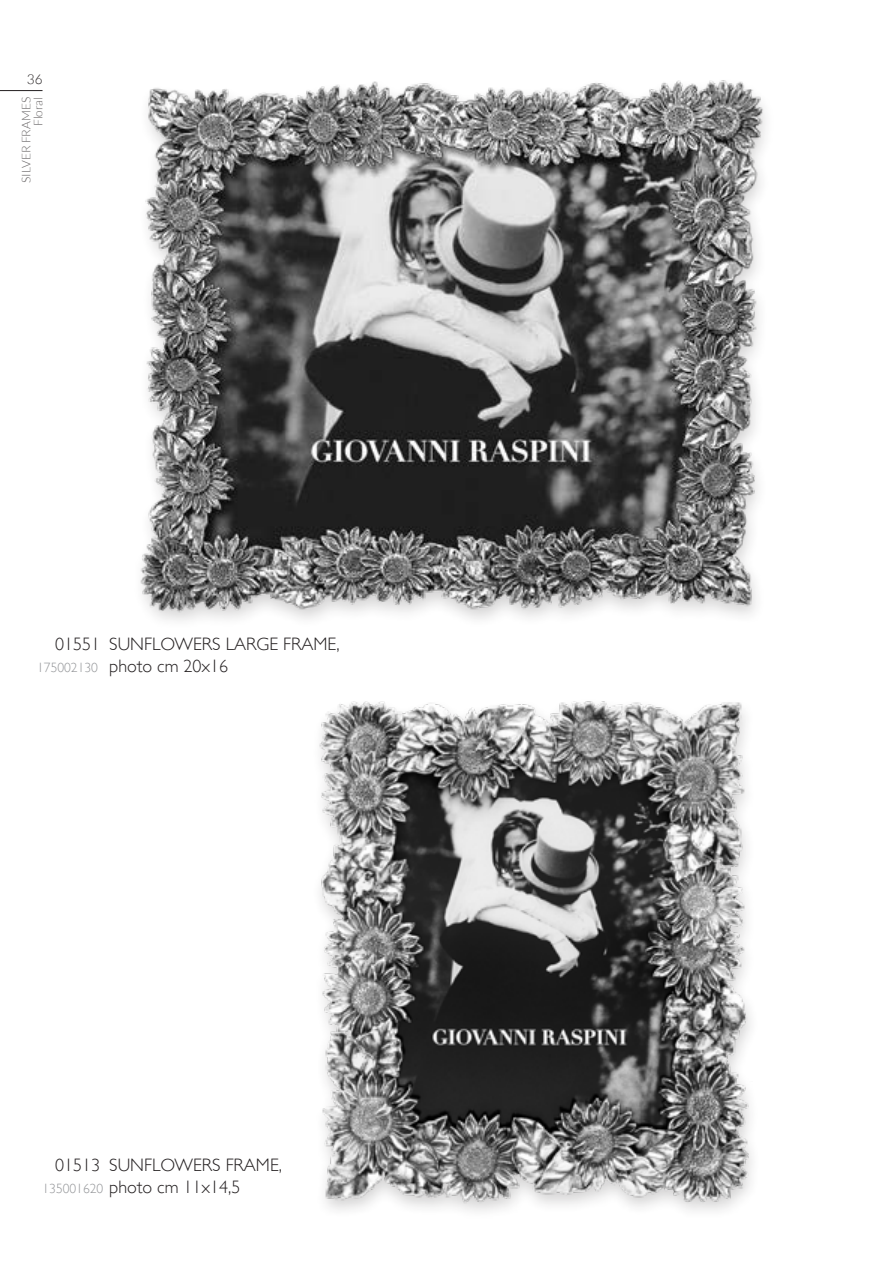
<style>
.page{position:relative;width:893px;height:1263px;background:#fff}
.page>*{position:absolute;margin:0;border:0;box-sizing:border-box;transform-origin:0 0}
.t1{font:300 18px "Gill Sans";color:#231f20}
.t2{font:300 13.5px "Gill Sans";color:#939598}
.t3{font:300 13.5px "Lato";color:#231f20}
.t4{font:300 12px/12px "Lato";color:#231f20;text-align:right}
</style>
<div class="page">
<hr style="left:0;top:90px;width:43px;height:1px;background:#231f20">
<img style="left:140px;top:80px;width:626px;height:540px">
<img style="left:319px;top:701px;width:433px;height:504px">
<p class="t3" style="left:27px;top:72px;width:17px">36</p>
<p class="t4" style="left:20px;top:183px;width:88px;rotate:-90deg">SILVER FRAMES<br>Floral</p>
<p class="t1" style="left:55px;top:630px;width:286px">01551 SUNFLOWERS LARGE FRAME,</p>
<p class="t1" style="left:109px;top:652px;width:120px">photo cm 20x16</p>
<p class="t2" style="left:37px;top:657px;width:62px">175002130</p>
<p class="t1" style="left:55px;top:1151px;width:228px">01513 SUNFLOWERS FRAME,</p>
<p class="t1" style="left:109px;top:1172px;width:133px">photo cm 11x14,5</p>
<p class="t2" style="left:43px;top:1178px;width:62px">135001620</p>
</div>
